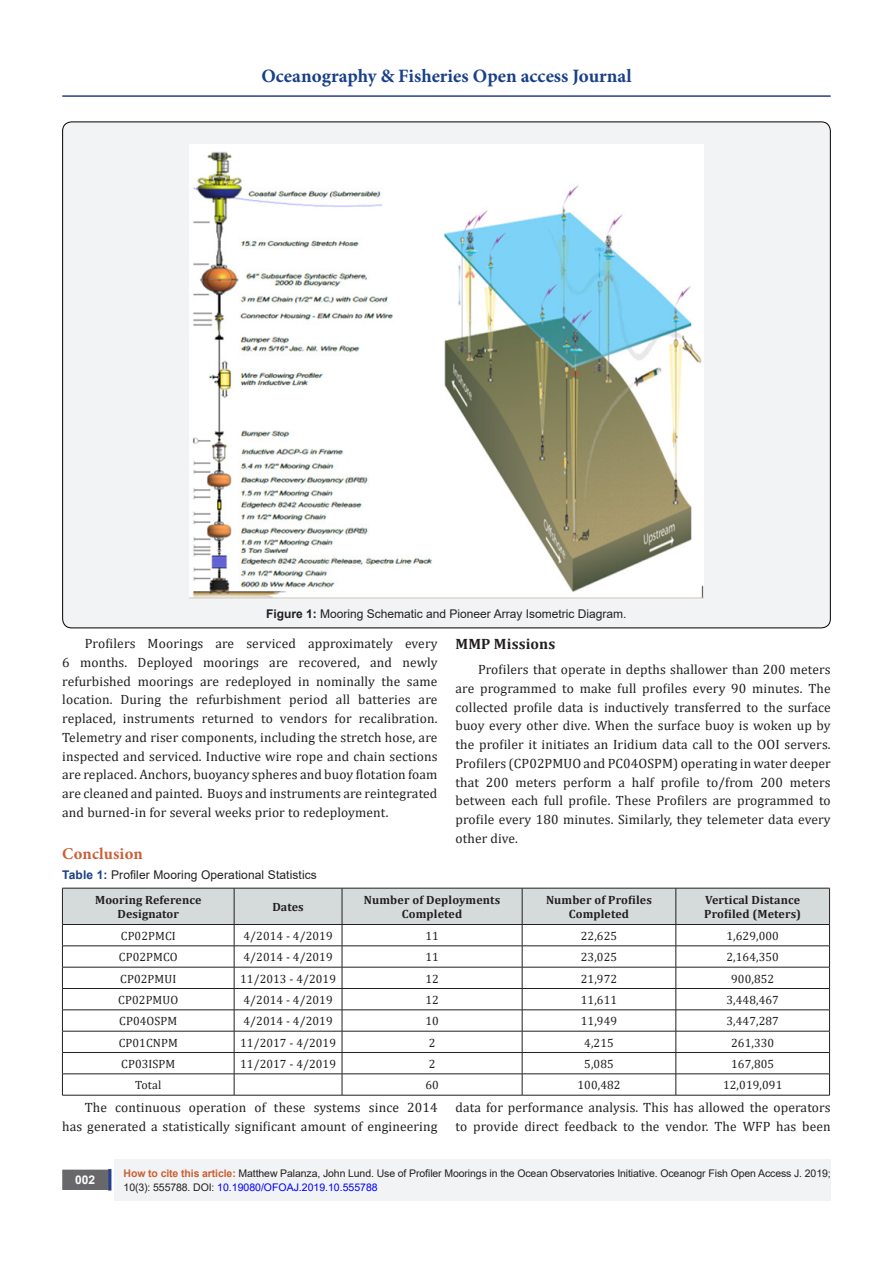
<style>
.page{position:relative;width:893px;height:1263px;background:#fff}
.page>*{position:absolute;margin:0;border:0;box-sizing:border-box;transform-origin:0 0}
.t1{font:700 18.9px "Minion Pro";color:#183f89}
.t2{font:700 16.5px "Minion Pro";letter-spacing:.01em;color:#ca5f37}
.List_Paragraph{font:700 15px "Cambria";letter-spacing:.01em;color:#231f20}
.List_Paragraph-2{font:13.5px/18.8px "Cambria";letter-spacing:.01em;color:#231f20;text-align:justify}
.List_Paragraph-3{font:12px "Cambria";letter-spacing:.01em;color:#231f20}
.List_Paragraph-4{font:700 12px/14.4px "Cambria";letter-spacing:.01em;color:#231f20;text-align:center}
.List_Paragraph-5{font:12px "Arial";color:#231f20}
.t3{font:700 12px "Arial";color:#fff}
.t4{font:10.5px/13.5px "Arial";letter-spacing:-.01em;color:#231f20}
.s1{font-weight:700}
.s2{font-weight:700;color:#183f89}
.s3{font-weight:700;color:#ca6035}
.s4{color:#00f}
</style>
<div class="page">
<div style="left:115px;top:1160px;width:716px;height:41px;background:#f2f3f4"></div>
<div style="left:63px;top:1170px;width:44px;height:19px;background:#68676a"></div>
<div style="left:62px;top:1169px;width:46px;height:21px;border:2px solid #68676a"></div>
<div style="left:108px;top:1169px;width:3px;height:21px;background:#253f8e;border:2px solid #253f8e"></div>
<hr style="left:62px;top:95px;width:769px;height:2px;background:#253f8e">
<div style="left:63px;top:122px;width:767px;height:506px;background:#f2f3f4;border-radius:9px"></div>
<img style="left:190px;top:144px;width:514px;height:455px">
<svg style="left:62px;top:888px;width:768px;height:207px"></svg>
<hr style="left:62px;top:1095px;width:172px;height:1px;background:#231f20">
<hr style="left:234px;top:1095px;width:108px;height:1px;background:#231f20">
<hr style="left:342px;top:1095px;width:180px;height:1px;background:#231f20">
<hr style="left:522px;top:1095px;width:154px;height:1px;background:#231f20">
<hr style="left:676px;top:1095px;width:154px;height:1px;background:#231f20">
<h1 class="t1" style="left:261px;top:63px;width:372px">Oceanography &amp; Fisheries Open access Journal</h1>
<p class="List_Paragraph-5" style="left:266px;top:605px;width:362px"><span class="s1">Figure 1:</span> Mooring Schematic and Pioneer Array Isometric Diagram.</p>
<p class="List_Paragraph-2" style="left:62px;top:634px;width:377px;text-indent:22px">Profilers Moorings are serviced approximately every 6 months. Deployed moorings are recovered, and newly refurbished moorings are redeployed in nominally the same location. During the refurbishment period all batteries are replaced, instruments returned to vendors for recalibration.<br>Telemetry and riser components, including the stretch hose, are inspected and serviced. Inductive wire rope and chain sections are replaced. Anchors, buoyancy spheres and buoy flotation foam are cleaned and painted. Buoys and instruments are reintegrated and burned-in for several weeks prior to redeployment.</p>
<p class="List_Paragraph" style="left:455px;top:633px;width:101px">MMP Missions</p>
<p class="List_Paragraph-2" style="left:455px;top:660px;width:377px;text-indent:22px">Profilers that operate in depths shallower than 200 meters are programmed to make full profiles every 90 minutes. The collected profile data is inductively transferred to the surface buoy every other dive. When the surface buoy is woken up by the profiler it initiates an Iridium data call to the OOI servers.<br>Profilers (CP02PMUO and PC04OSPM) operating in water deeper that 200 meters perform a half profile to/from 200 meters between each full profile. These Profilers are programmed to profile every 180 minutes. Similarly, they telemeter data every other dive.</p>
<p class="t2" style="left:62px;top:842px;width:82px">Conclusion</p>
<p class="List_Paragraph-5" style="left:62px;top:866px;width:256px"><span class="s2">Table 1:</span> Profiler Mooring Operational Statistics</p>
<p class="List_Paragraph-4" style="left:95px;top:892px;width:108px">Mooring Reference<br>Designator</p>
<p class="List_Paragraph-4" style="left:272px;top:899px;width:33px">Dates</p>
<p class="List_Paragraph-4" style="left:364px;top:892px;width:138px">Number of Deployments<br>Completed</p>
<p class="List_Paragraph-4" style="left:546px;top:892px;width:107px">Number of Profiles<br>Completed</p>
<p class="List_Paragraph-4" style="left:704px;top:892px;width:98px;text-align:left">Vertical Distance<br>Profiled (Meters)</p>
<p class="List_Paragraph-3" style="left:121px;top:929px;width:56px">CP02PMCI</p>
<p class="List_Paragraph-3" style="left:243px;top:929px;width:91px">4/2014 - 4/2019</p>
<p class="List_Paragraph-3" style="left:425px;top:929px;width:15px">11</p>
<p class="List_Paragraph-3" style="left:581px;top:929px;width:38px">22,625</p>
<p class="List_Paragraph-3" style="left:726px;top:929px;width:54px">1,629,000</p>
<p class="List_Paragraph-3" style="left:119px;top:950px;width:60px">CP02PMCO</p>
<p class="List_Paragraph-3" style="left:243px;top:950px;width:91px">4/2014 - 4/2019</p>
<p class="List_Paragraph-3" style="left:425px;top:950px;width:15px">11</p>
<p class="List_Paragraph-3" style="left:581px;top:950px;width:38px">23,025</p>
<p class="List_Paragraph-3" style="left:726px;top:950px;width:54px">2,164,350</p>
<p class="List_Paragraph-3" style="left:120px;top:971px;width:57px">CP02PMUI</p>
<p class="List_Paragraph-3" style="left:240px;top:971px;width:97px">11/2013 - 4/2019</p>
<p class="List_Paragraph-3" style="left:425px;top:971px;width:15px">12</p>
<p class="List_Paragraph-3" style="left:581px;top:971px;width:38px">21,972</p>
<p class="List_Paragraph-3" style="left:731px;top:971px;width:45px">900,852</p>
<p class="List_Paragraph-3" style="left:118px;top:993px;width:61px">CP02PMUO</p>
<p class="List_Paragraph-3" style="left:243px;top:993px;width:91px">4/2014 - 4/2019</p>
<p class="List_Paragraph-3" style="left:425px;top:993px;width:15px">12</p>
<p class="List_Paragraph-3" style="left:581px;top:993px;width:38px">11,611</p>
<p class="List_Paragraph-3" style="left:726px;top:993px;width:54px">3,448,467</p>
<p class="List_Paragraph-3" style="left:119px;top:1014px;width:60px">CP04OSPM</p>
<p class="List_Paragraph-3" style="left:243px;top:1014px;width:91px">4/2014 - 4/2019</p>
<p class="List_Paragraph-3" style="left:425px;top:1014px;width:15px">10</p>
<p class="List_Paragraph-3" style="left:581px;top:1014px;width:38px">11,949</p>
<p class="List_Paragraph-3" style="left:726px;top:1014px;width:54px">3,447,287</p>
<p class="List_Paragraph-3" style="left:119px;top:1035px;width:61px">CP01CNPM</p>
<p class="List_Paragraph-3" style="left:240px;top:1035px;width:97px">11/2017 - 4/2019</p>
<p class="List_Paragraph-3" style="left:429px;top:1035px;width:8px">2</p>
<p class="List_Paragraph-3" style="left:584px;top:1035px;width:31px">4,215</p>
<p class="List_Paragraph-3" style="left:731px;top:1035px;width:45px">261,330</p>
<p class="List_Paragraph-3" style="left:121px;top:1057px;width:56px">CP03ISPM</p>
<p class="List_Paragraph-3" style="left:240px;top:1057px;width:97px">11/2017 - 4/2019</p>
<p class="List_Paragraph-3" style="left:429px;top:1057px;width:8px">2</p>
<p class="List_Paragraph-3" style="left:584px;top:1057px;width:31px">5,085</p>
<p class="List_Paragraph-3" style="left:731px;top:1057px;width:45px">167,805</p>
<p class="List_Paragraph-3" style="left:135px;top:1078px;width:28px">Total</p>
<p class="List_Paragraph-3" style="left:425px;top:1078px;width:15px">60</p>
<p class="List_Paragraph-3" style="left:577px;top:1078px;width:45px">100,482</p>
<p class="List_Paragraph-3" style="left:723px;top:1078px;width:61px">12,019,091</p>
<p class="List_Paragraph-2" style="left:62px;top:1098px;width:377px;text-align:right">The continuous operation of these systems since 2014 has generated a statistically significant amount of engineering</p>
<p class="List_Paragraph-2" style="left:455px;top:1098px;width:377px">data for performance analysis. This has allowed the operators to provide direct feedback to the vendor. The WFP has been</p>
<p class="t3" style="left:75px;top:1171px;width:22px">002</p>
<p class="t4" style="left:124px;top:1167px;width:709px"><span class="s3">How to cite this article:</span> Matthew Palanza, John Lund. Use of Profiler Moorings in the Ocean Observatories Initiative. Oceanogr Fish Open Access J. 2019;<br>10(3): 555788. DOI: <span class="s4">10.19080/OFOAJ.2019.10.555788</span></p>
</div>
